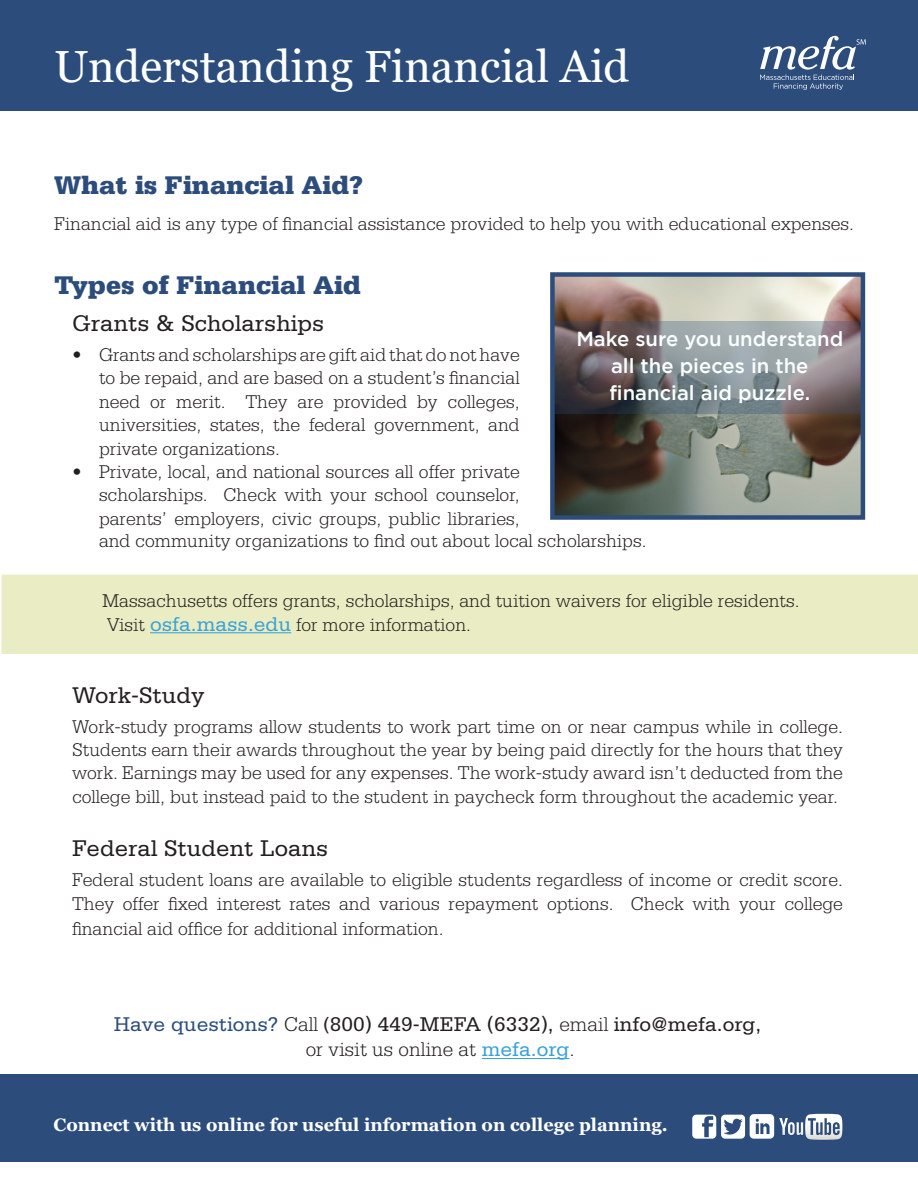
<style>
.page{position:relative;width:918px;height:1188px;background:#fff}
.page>*{position:absolute;margin:0;border:0;box-sizing:border-box;transform-origin:0 0}
.t1{font:45px "Georgia";color:#fff}
.t2{font:900 27px "Serifa";color:#2c4d7c}
.t3{font:24px "Serifa";color:#231f20}
.t4{font:21px/25.2px "Serifa";color:#231f20;text-align:center}
.t5{font:500 20.25px/27px "Gotham";color:#faffff;text-align:center}
.t6{font:300 19.5px/23.4px "Serifa";color:#231f20;text-align:justify}
.t7{font:700 18px "Georgia";color:#fff}
.s1{font-weight:400;font-size:21px;color:#3ca2d6}
.s2{color:#2c4d7c}
.s3{font-weight:300}
.s4{font-size:19.5px}
.s5{color:#3ca2d6}
</style>
<div class="page">
<div style="left:1px;top:574px;width:917px;height:80px;background:#eaedc3"></div>
<div style="left:0;top:0;width:918px;height:111px;background:#2c4d7c"></div>
<svg style="left:760px;top:36px;width:106px;height:54px;background:#577196"></svg>
<hr style="left:482px;top:1058px;width:87px;height:1px;background:#3ca2d6">
<div style="left:0;top:1074px;width:918px;height:87px;background:#2c4d7c"></div>
<img style="left:555px;top:277px;width:305px;height:238px">
<div style="left:550px;top:272px;width:315px;height:248px;border:4px solid #2c4d7c"></div>
<hr style="left:150px;top:632px;width:141px;height:1px;background:#3ca2d6">
<svg style="left:552px;top:321px;width:311px;height:92px;background:#78797d"></svg>
<svg style="left:692px;top:1114px;width:150px;height:26px"></svg>
<p class="t1" style="left:54px;top:39px;width:577px">Understanding Financial Aid</p>
<p class="t2" style="left:54px;top:169px;width:311px">What is Financial Aid?</p>
<p class="t6" style="left:54px;top:212px;width:802px">Financial aid is any type of financial assistance provided to help you with educational expenses.</p>
<p class="t2" style="left:54px;top:269px;width:309px">Types of Financial Aid</p>
<p class="t3" style="left:72px;top:310px;width:254px">Grants &amp; Scholarships</p>
<p class="t6" style="left:99px;top:343px;width:422px;text-indent:-27px">• Grants and scholarships are gift aid that do not have to be repaid, and are based on a student’s financial need or merit. They are provided by colleges, universities, states, the federal government, and private organizations.</p>
<p class="t6" style="left:99px;top:460px;width:422px;text-indent:-27px">• Private, local, and national sources all offer private scholarships. Check with your school counselor, parents’ employers, civic groups, public libraries,</p>
<p class="t5" style="left:576px;top:325px;width:268px">Make sure you understand all the pieces in the financial aid puzzle.</p>
<p class="t6" style="left:99px;top:529px;width:549px">and community organizations to find out about local scholarships.</p>
<p class="t6" style="left:102px;top:589px;width:699px">Massachusetts offers grants, scholarships, and tuition waivers for eligible residents.</p>
<p class="t6" style="left:107px;top:613px;width:366px">Visit <span class="s1">osfa.mass.edu</span> for more information.</p>
<p class="t3" style="left:72px;top:682px;width:134px">Work-Study</p>
<p class="t6" style="left:72px;top:715px;width:773px">Work-study programs allow students to work part time on or near campus while in college.<br>Students earn their awards throughout the year by being paid directly for the hours that they work. Earnings may be used for any expenses. The work-study award isn’t deducted from the college bill, but instead paid to the student in paycheck form throughout the academic year.</p>
<p class="t3" style="left:72px;top:835px;width:258px">Federal Student Loans</p>
<p class="t6" style="left:72px;top:868px;width:773px">Federal student loans are available to eligible students regardless of income or credit score.<br>They offer fixed interest rates and various repayment options. Check with your college</p>
<p class="t6" style="left:72px;top:917px;width:373px">financial aid office for additional information.</p>
<p class="t4" style="left:114px;top:1012px;width:649px"><span class="s2">Have questions?</span> <span class="s3">Call</span> <span class="s4">(</span>800) 449-MEFA (6332), <span class="s3">email</span> info@mefa.org, <span class="s3">or visit us online at</span> <span class="s5">mefa.org</span><span class="s3">.</span></p>
<p class="t7" style="left:54px;top:1113px;width:616px">Connect with us online for useful information on college planning.</p>
</div>
